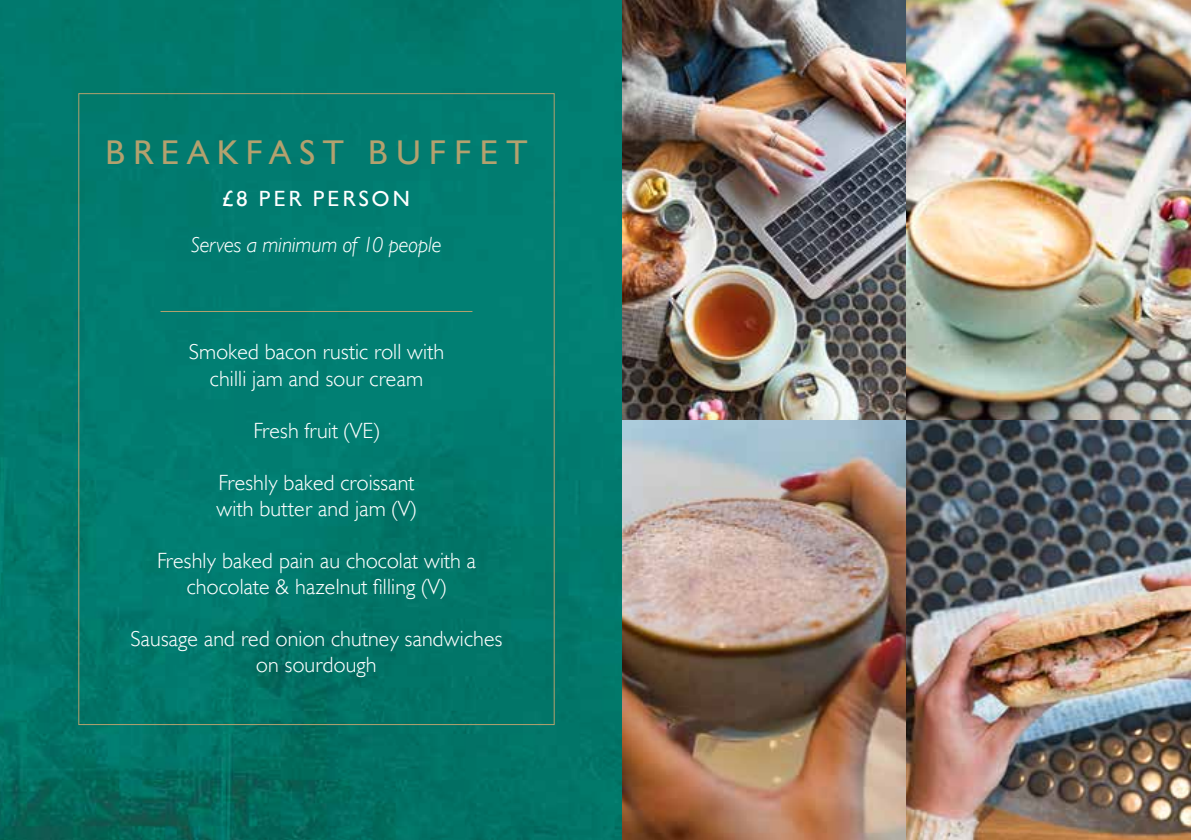
<style>
.page{position:relative;width:1191px;height:840px;background:#fff}
.page>*{position:absolute;margin:0;border:0;box-sizing:border-box;transform-origin:0 0}
.t1{font:34.2px "Humanist 521 BT";letter-spacing:.235em;color:#b3a16e}
.t2{font:300 22px/26px "Humanist 521 BT";letter-spacing:.01em;color:#fff;text-align:center}
.t3{font:italic 300 22px "Humanist 521 BT";letter-spacing:-.005em;color:#fff}
.t4{font:22px "Humanist 521 BT";letter-spacing:.14em;color:#fff}
</style>
<div class="page">
<img style="left:0;top:0;width:623px;height:839px">
<img style="left:623px;top:419px;width:284px;height:420px">
<img style="left:623px;top:0;width:284px;height:419px">
<img style="left:907px;top:419px;width:284px;height:420px">
<img style="left:907px;top:0;width:284px;height:419px">
<hr style="left:160px;top:311px;width:312px;height:1px;background:#b3a16e">
<h1 class="t1" style="left:105px;top:131px;width:423px">BREAKFAST BUFFET</h1>
<p class="t4" style="left:223px;top:185px;width:189px">£8 PER PERSON</p>
<p class="t3" style="left:191px;top:231px;width:252px">Serves a minimum of 10 people</p>
<p class="t2" style="left:189px;top:339px;width:257px">Smoked bacon rustic roll with chilli jam and sour cream</p>
<p class="t2" style="left:253px;top:417px;width:128px">Fresh fruit (VE)</p>
<p class="t2" style="left:216px;top:469px;width:201px;text-align:left">Freshly baked croissant with butter and jam (V)</p>
<p class="t2" style="left:157px;top:547px;width:320px">Freshly baked pain au chocolat with a chocolate &amp; hazelnut filling (V)</p>
<p class="t2" style="left:131px;top:625px;width:373px">Sausage and red onion chutney sandwiches on sourdough</p>
</div>
